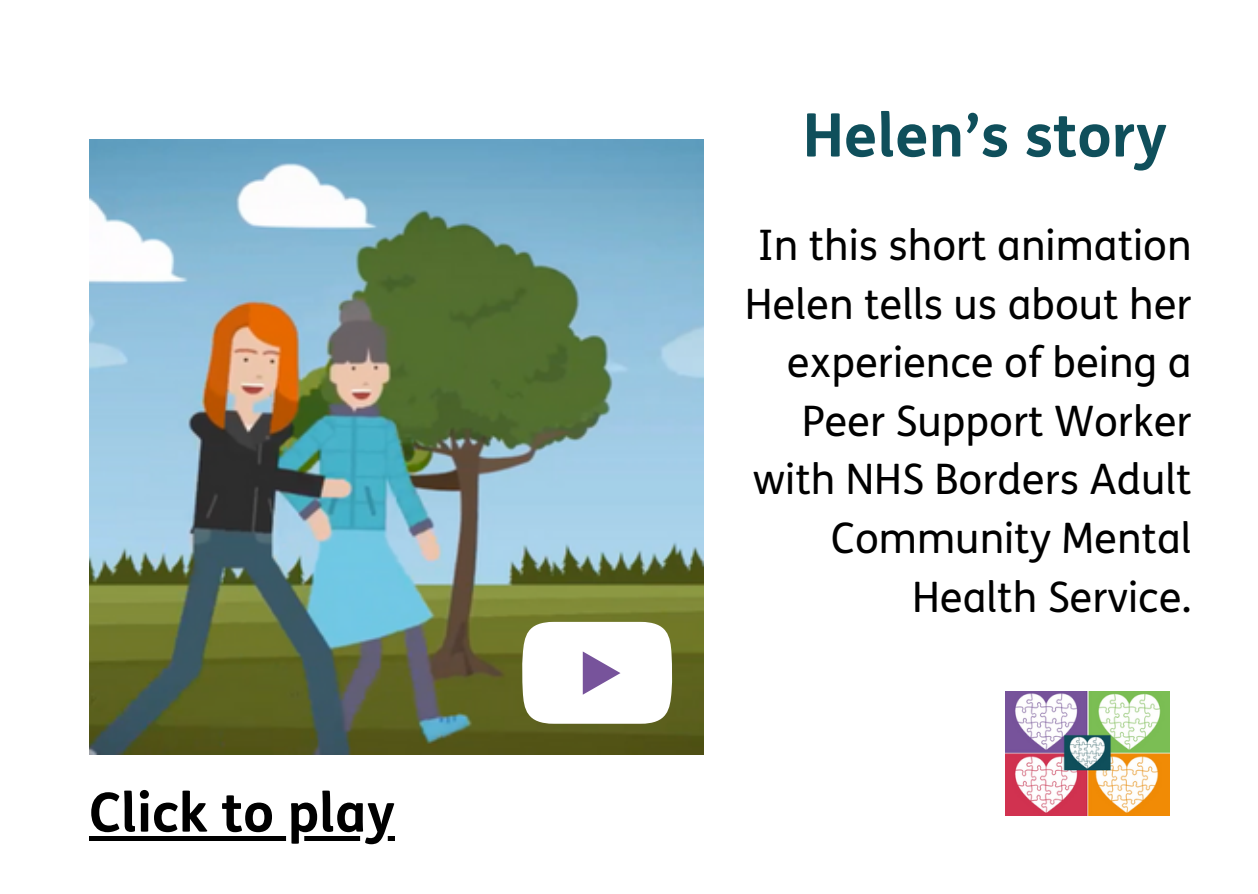
<style>
.page{position:relative;width:1258px;height:894px;background:#fff}
.page>*{position:absolute;margin:0;border:0;box-sizing:border-box;transform-origin:0 0}
.t1{font:700 60px "FS Me";color:#0f4f5b}
.t2{font:700 54px "FS Me";color:#000}
.t3{font:42px/58.5px "FS Me";color:#000;text-align:right}
</style>
<div class="page">
<img style="left:1005px;top:691px;width:164px;height:124px">
<img style="left:89px;top:140px;width:615px;height:614px">
<svg style="left:522px;top:621px;width:150px;height:101px"></svg>
<svg style="left:89px;top:836px;width:306px;height:4px"></svg>
<p class="t2" style="left:89px;top:781px;width:307px">Click to play</p>
<h1 class="t1" style="left:803px;top:101px;width:366px">Helen’s story</h1>
<p class="t3" style="left:745px;top:217px;width:448px">In this short animation<br>Helen tells us about her experience of being a<br>Peer Support Worker with NHS Borders Adult<br>Community Mental<br>Health Service.</p>
</div>
